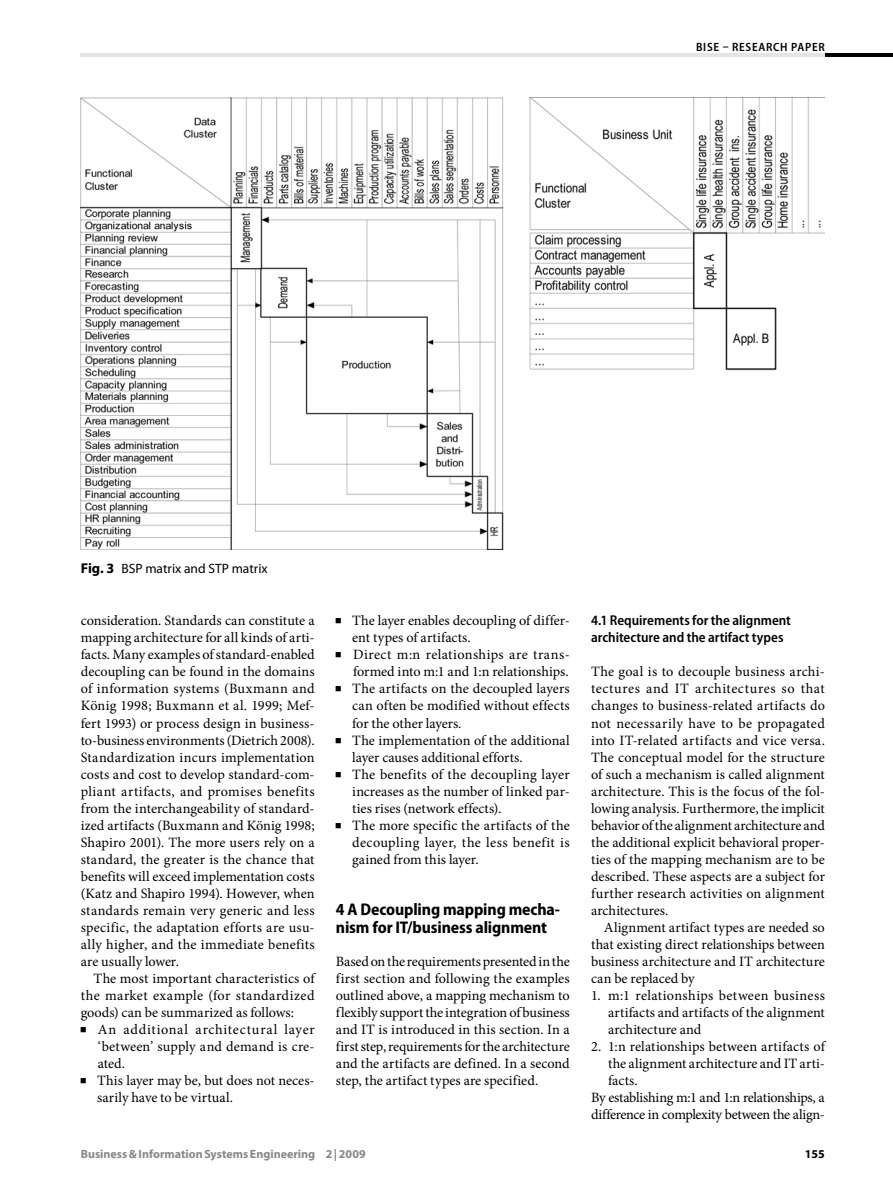
<style>
.page{position:relative;width:893px;height:1187px;background:#fff}
.page>*{position:absolute;margin:0;border:0;box-sizing:border-box;transform-origin:0 0}
.acl_zwischenuebersch{font:700 semi-condensed 16.95px/18.8px "Myriad Pro";letter-spacing:-.01em;color:#000}
.acg_grundtext{font:14.25px/17px "Minion Pro";letter-spacing:.01em;color:#000;text-align:justify}
.acg_grundtext_ohne{font:14.25px/17px "Minion Pro";color:#000;text-align:justify}
.ads_aufzaehlung{font:14.25px/17px "Minion Pro";color:#000}
.aea_aufzaehlung_letz{font:14.25px/17px "Minion Pro";letter-spacing:.015em;color:#000;text-align:justify}
.aea_aufzaehlung_erst{font:14.25px/17px "Minion Pro";letter-spacing:.015em;color:#000;text-align:justify}
.acg_grundtext_ohne-2{font:14.25px/17px "Minion Pro";letter-spacing:-.025em;color:#000}
.acm_zwischenuebersch{font:600 semi-condensed 14.25px/17px "Myriad Pro";letter-spacing:-.005em;color:#000}
.baa_bildunterschrift{font:13.5px "Myriad Pro";color:#000}
.t1{font:700 12px "Myriad Pro";color:#878889}
.t2{font:600 semi-condensed 12px "Myriad Pro";letter-spacing:.06em;color:#000}
.t3{font:700 12px "Myriad Pro";color:#000}
.s1{font-weight:700;font-size:14.25px}
.s2{font-family:"S Buttons"}
</style>
<div class="page">
<hr style="left:81px;top:53px;width:744px;height:4px;background:#e3e4e4">
<hr style="left:825px;top:53px;width:68px;height:4px;background:#000">
<img style="left:81px;top:98px;width:744px;height:452px">
<p class="t2" style="left:696px;top:40px;width:130px">BISE – Research PAPER</p>
<p class="baa_bildunterschrift" style="left:81px;top:560px;width:188px"><span class="s1">Fig. 3</span> BSP matrix and STP matrix</p>
<p class="acg_grundtext" style="left:81px;top:612px;width:235px">consideration. Standards can constitute a mapping architecture for all kinds of arti&shy;facts. Many examples of standard-enabled decoupling can be found in the domains of information systems (Buxmann and König 1998; Buxmann et al. 1999; Mef&shy;fert 1993) or process design in business&shy;to-business environments (Dietrich 2008).<br>Standardization incurs implementation costs and cost to develop standard-com&shy;pliant artifacts, and promises benefits from the interchangeability of standard&shy;ized artifacts (Buxmann and König 1998; Shapiro 2001). The more users rely on a standard, the greater is the chance that benefits will exceed implementation costs (Katz and Shapiro 1994). However, when standards remain very generic and less specific, the adaptation efforts are usu&shy;ally higher, and the immediate benefits are usually lower.</p>
<p class="acg_grundtext" style="left:81px;top:969px;width:235px;text-indent:13px">The most important characteristics of the market example (for standardized goods) can be summarized as follows:</p>
<p class="aea_aufzaehlung_erst" style="left:98px;top:1020px;width:218px;text-indent:-17px"><span class="s2">j</span>An additional architectural layer ‘between’ supply and demand is cre&shy;ated.</p>
<p class="ads_aufzaehlung" style="left:97px;top:1071px;width:219px;text-indent:-16px"><span class="s2">j</span>This layer may be, but does not neces&shy;sarily have to be virtual.</p>
<p class="ads_aufzaehlung" style="left:352px;top:612px;width:219px;text-indent:-16px"><span class="s2">j</span>The layer enables decoupling of differ&shy;ent types of artifacts.</p>
<p class="ads_aufzaehlung" style="left:336px;top:646px;width:235px;text-align:right"><span class="s2">j</span>Direct m:n relationships are trans&shy;formed into m:1 and 1:n relationships.</p>
<p class="ads_aufzaehlung" style="left:352px;top:680px;width:219px;text-align:justify;text-indent:-16px"><span class="s2">j</span>The artifacts on the decoupled layers can often be modified without effects for the other layers.</p>
<p class="ads_aufzaehlung" style="left:352px;top:731px;width:219px;text-indent:-16px"><span class="s2">j</span>The implementation of the additional layer causes additional efforts.</p>
<p class="ads_aufzaehlung" style="left:352px;top:765px;width:219px;text-align:justify;text-indent:-16px"><span class="s2">j</span>The benefits of the decoupling layer increases as the number of linked par&shy;ties rises (network effects).</p>
<p class="aea_aufzaehlung_letz" style="left:352px;top:816px;width:219px;text-indent:-16px"><span class="s2">j</span>The more specific the artifacts of the decoupling layer, the less benefit is gained from this layer.</p>
<p class="acl_zwischenuebersch" style="left:336px;top:899px;width:226px">4 A Decoupling mapping mecha&shy;nism for IT/business alignment</p>
<p class="acg_grundtext_ohne" style="left:336px;top:952px;width:235px">Based on the requirements presented in the first section and following the examples outlined above, a mapping mechanism to flexibly support the integration of business and IT is introduced in this section. In a first step, requirements for the architecture and the artifacts are defined. In a second step, the artifact types are specified.</p>
<p class="acm_zwischenuebersch" style="left:591px;top:612px;width:201px">4.1 Requirements for the alignment architecture and the artifact types</p>
<p class="acg_grundtext_ohne" style="left:591px;top:663px;width:235px">The goal is to decouple business archi&shy;tectures and IT architectures so that changes to business-related artifacts do not necessarily have to be propagated into IT-related artifacts and vice versa.<br>The conceptual model for the structure of such a mechanism is called alignment architecture. This is the focus of the fol&shy;lowing analysis. Furthermore, the implicit behavior of the alignment architecture and the additional explicit behavioral proper&shy;ties of the mapping mechanism are to be described. These aspects are a subject for further research activities on alignment architectures.</p>
<p class="acg_grundtext" style="left:591px;top:918px;width:235px;text-indent:13px">Alignment artifact types are needed so that existing direct relationships between business architecture and IT architecture can be replaced by</p>
<p class="aea_aufzaehlung_erst" style="left:608px;top:986px;width:218px;text-indent:-17px">1. m:1 relationships between business artifacts and artifacts of the alignment architecture and</p>
<p class="aea_aufzaehlung_letz" style="left:608px;top:1037px;width:218px;text-indent:-17px">2. 1:n relationships between artifacts of the alignment architecture and IT arti&shy;facts.</p>
<p class="acg_grundtext_ohne-2" style="left:591px;top:1088px;width:235px">By establishing m:1 and 1:n relationships, a difference in complexity between the align-</p>
<p class="t1" style="left:81px;top:1145px;width:286px">Business &amp; Information Systems Engineering 2 | 2009</p>
<p class="t3" style="left:805px;top:1145px;width:21px">155</p>
</div>
